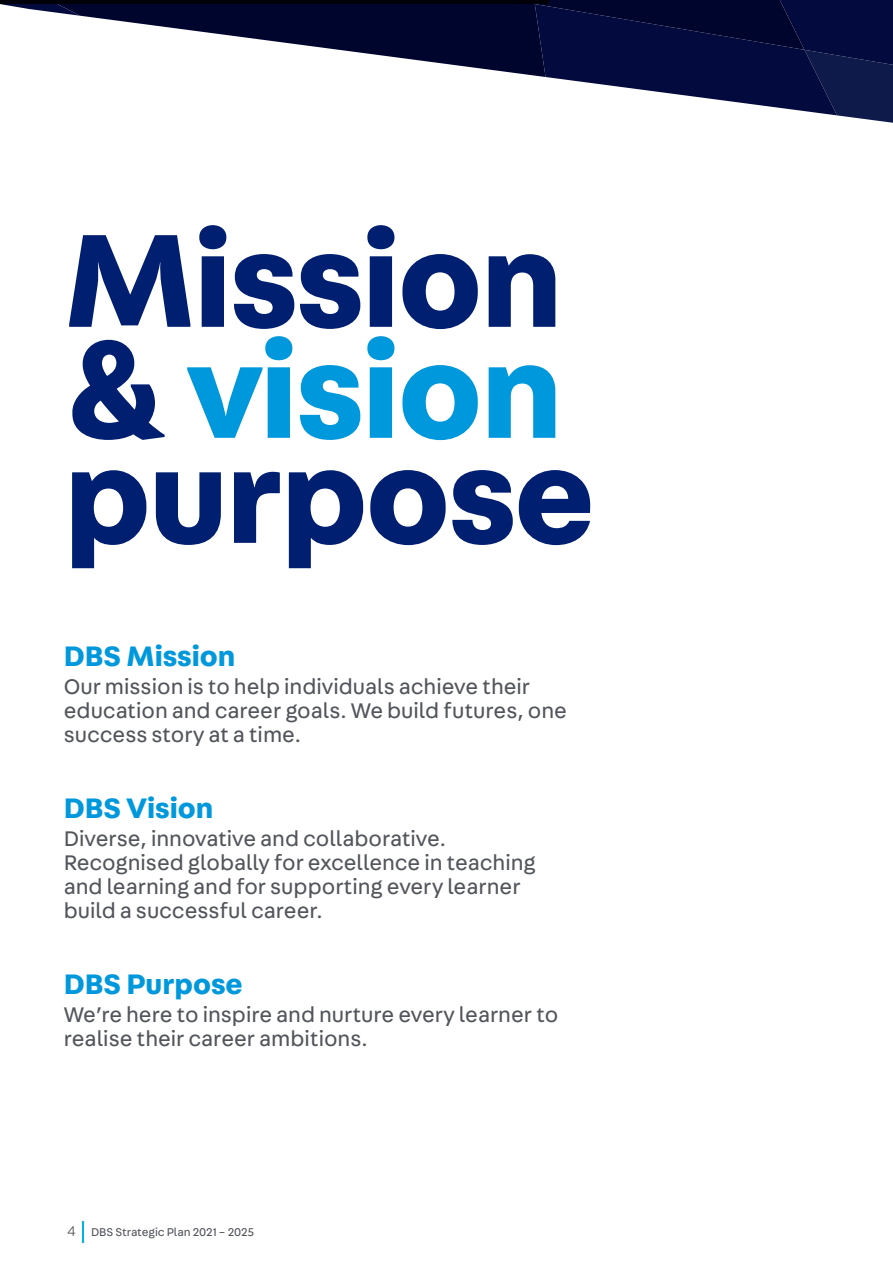
<style>
.page{position:relative;width:893px;height:1263px;background:#fff}
.page>*{position:absolute;margin:0;border:0;box-sizing:border-box;transform-origin:0 0}
.t1{font:700 141px "Fabriga";letter-spacing:-.015em;color:#001f71}
.Heading_1{font:700 141px "Fabriga";letter-spacing:-.015em;color:#0098dc}
.Heading_4{font:700 30px "Fabriga";color:#0098dc}
.Body_2{font:22.5px/24px "Fabriga";color:#52555b}
.t2{font:300 15px "Fabriga";color:#52555b}
.t3{font:12px "Fabriga";color:#52555b}
.s1{color:#001f71}
</style>
<div class="page">
<svg style="left:0;top:0;width:893px;height:123px"></svg>
<hr style="left:82px;top:1221px;width:2px;height:21px;background:#00b3e3">
<p class="t1" style="left:64px;top:184px;width:500px">Mission</p>
<p class="Heading_1" style="left:64px;top:295px;width:500px"><span class="s1">&amp;</span> vision</p>
<p class="t1" style="left:64px;top:400px;width:533px">purpose</p>
<p class="Heading_4" style="left:64px;top:636px;width:173px">DBS Mission</p>
<p class="Body_2" style="left:64px;top:674px;width:505px">Our mission is to help individuals achieve their education and career goals. We build futures, one success story at a time.</p>
<p class="Heading_4" style="left:64px;top:788px;width:151px">DBS Vision</p>
<p class="Body_2" style="left:64px;top:826px;width:474px">Diverse, innovative and collaborative.<br>Recognised globally for excellence in teaching and learning and for supporting every learner build a successful career.</p>
<p class="Heading_4" style="left:64px;top:963px;width:180px">DBS Purpose</p>
<p class="Body_2" style="left:64px;top:1002px;width:496px">We’re here to inspire and nurture every learner to realise their career ambitions.</p>
<p class="t2" style="left:68px;top:1222px;width:10px">4</p>
<p class="t3" style="left:91px;top:1224px;width:164px">DBS Strategic Plan 2021 – 2025</p>
</div>
